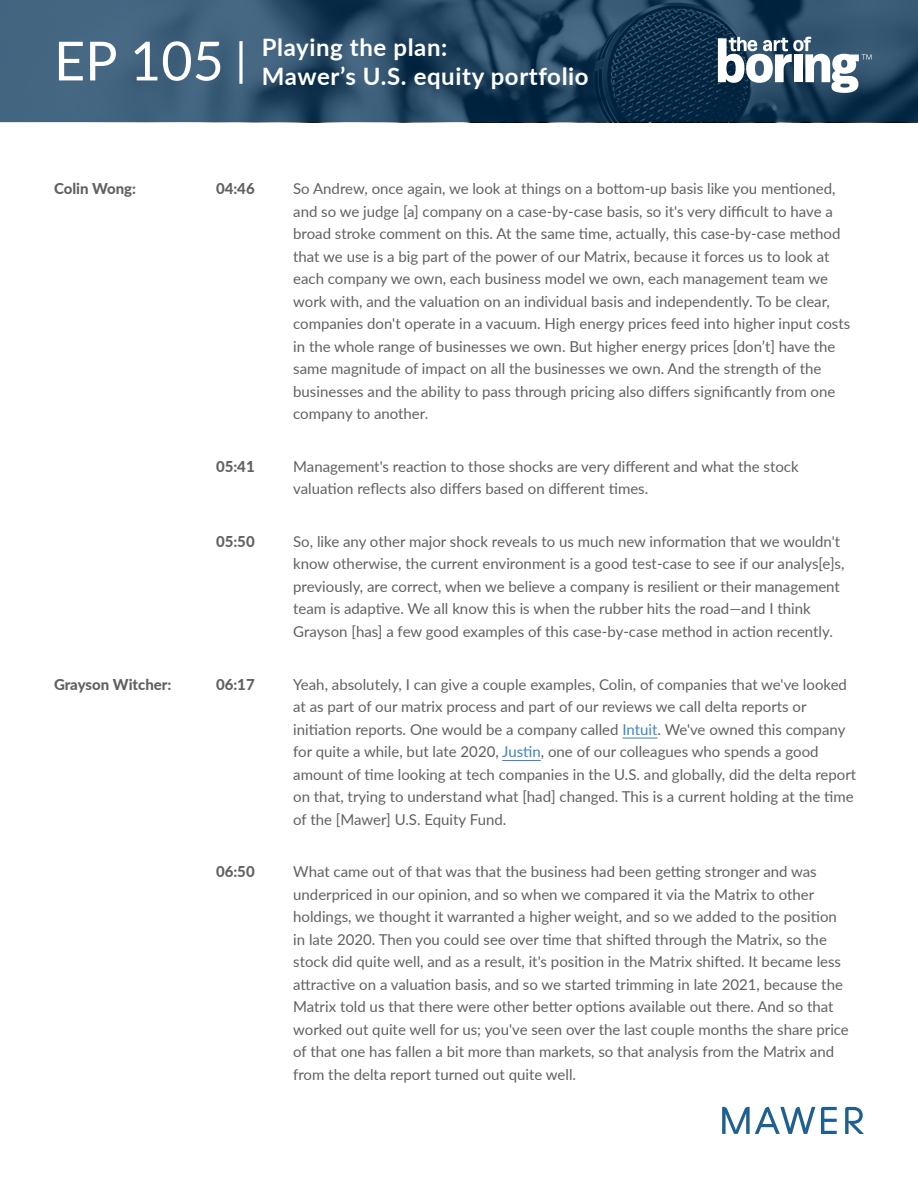
<style>
.page{position:relative;width:918px;height:1188px;background:#fff}
.page>*{position:absolute;margin:0;border:0;box-sizing:border-box;transform-origin:0 0}
.t1{font:700 24px/28.8px "Lato";letter-spacing:.025em;color:#fff}
.t2{font:15px/22.5px "Lato";color:#616163}
.t3{font:800 15px "Lato";color:#616163}
.s1{font-weight:400;font-size:54px}
.s2{font-weight:400;font-size:45px}
.s3{color:#3b84c4}
</style>
<div class="page">
<svg style="left:845px;top:1107px;width:19px;height:27px"></svg>
<svg style="left:821px;top:1107px;width:16px;height:27px"></svg>
<svg style="left:722px;top:1107px;width:93px;height:27px"></svg>
<svg style="left:0;top:0;width:918px;height:122px;background:#2a4b66"></svg>
<svg style="left:718px;top:37px;width:154px;height:56px"></svg>
<hr style="left:622px;top:738px;width:36px;height:1px;background:#3b84c4">
<hr style="left:502px;top:760px;width:39px;height:1px;background:#3b84c4">
<h1 class="t1" style="left:262px;top:32px;width:328px;text-indent:-208px"><span class="s1">EP 105</span> <span class="s2">|</span> Playing the plan:<br>Mawer’s U.S. equity portfolio</h1>
<p class="t3" style="left:54px;top:178px;width:84px">Colin Wong:</p>
<p class="t3" style="left:216px;top:178px;width:40px">04:46</p>
<p class="t2" style="left:293px;top:177px;width:559px">So Andrew, once again, we look at things on a bottom-up basis like you mentioned, and so we judge [a] company on a case-by-case basis, so it's very difficult to have a broad stroke comment on this. At the same time, actually, this case-by-case method that we use is a big part of the power of our Matrix, because it forces us to look at each company we own, each business model we own, each management team we work with, and the valuation on an individual basis and independently. To be clear, companies don't operate in a vacuum. High energy prices feed into higher input costs in the whole range of businesses we own. But higher energy prices [don’t] have the same magnitude of impact on all the businesses we own. And the strength of the businesses and the ability to pass through pricing also differs significantly from one company to another.</p>
<p class="t3" style="left:216px;top:455px;width:40px">05:41</p>
<p class="t2" style="left:293px;top:455px;width:507px">Management's reaction to those shocks are very different and what the stock valuation reflects also differs based on different times.</p>
<p class="t3" style="left:216px;top:530px;width:40px">05:50</p>
<p class="t2" style="left:293px;top:530px;width:553px">So, like any other major shock reveals to us much new information that we wouldn't know otherwise, the current environment is a good test-case to see if our analys[e]s, previously, are correct, when we believe a company is resilient or their management team is adaptive. We all know this is when the rubber hits the road—and I think Grayson [has] a few good examples of this case-by-case method in action recently.</p>
<p class="t3" style="left:54px;top:673px;width:119px">Grayson Witcher:</p>
<p class="t3" style="left:216px;top:673px;width:40px">06:17</p>
<p class="t2" style="left:293px;top:672px;width:565px">Yeah, absolutely, I can give a couple examples, Colin, of companies that we've looked at as part of our matrix process and part of our reviews we call delta reports or initiation reports. One would be a company called <span class="s3">Intuit</span>. We've owned this company for quite a while, but late 2020, <span class="s3">Justin</span>, one of our colleagues who spends a good amount of time looking at tech companies in the U.S. and globally, did the delta report on that, trying to understand what [had] changed. This is a current holding at the time of the [Mawer] U.S. Equity Fund.</p>
<p class="t3" style="left:216px;top:861px;width:40px">06:50</p>
<p class="t2" style="left:293px;top:860px;width:557px">What came out of that was that the business had been getting stronger and was underpriced in our opinion, and so when we compared it via the Matrix to other holdings, we thought it warranted a higher weight, and so we added to the position in late 2020. Then you could see over time that shifted through the Matrix, so the stock did quite well, and as a result, it's position in the Matrix shifted. It became less attractive on a valuation basis, and so we started trimming in late 2021, because the Matrix told us that there were other better options available out there. And so that worked out quite well for us; you've seen over the last couple months the share price of that one has fallen a bit more than markets, so that analysis from the Matrix and from the delta report turned out quite well.</p>
</div>
